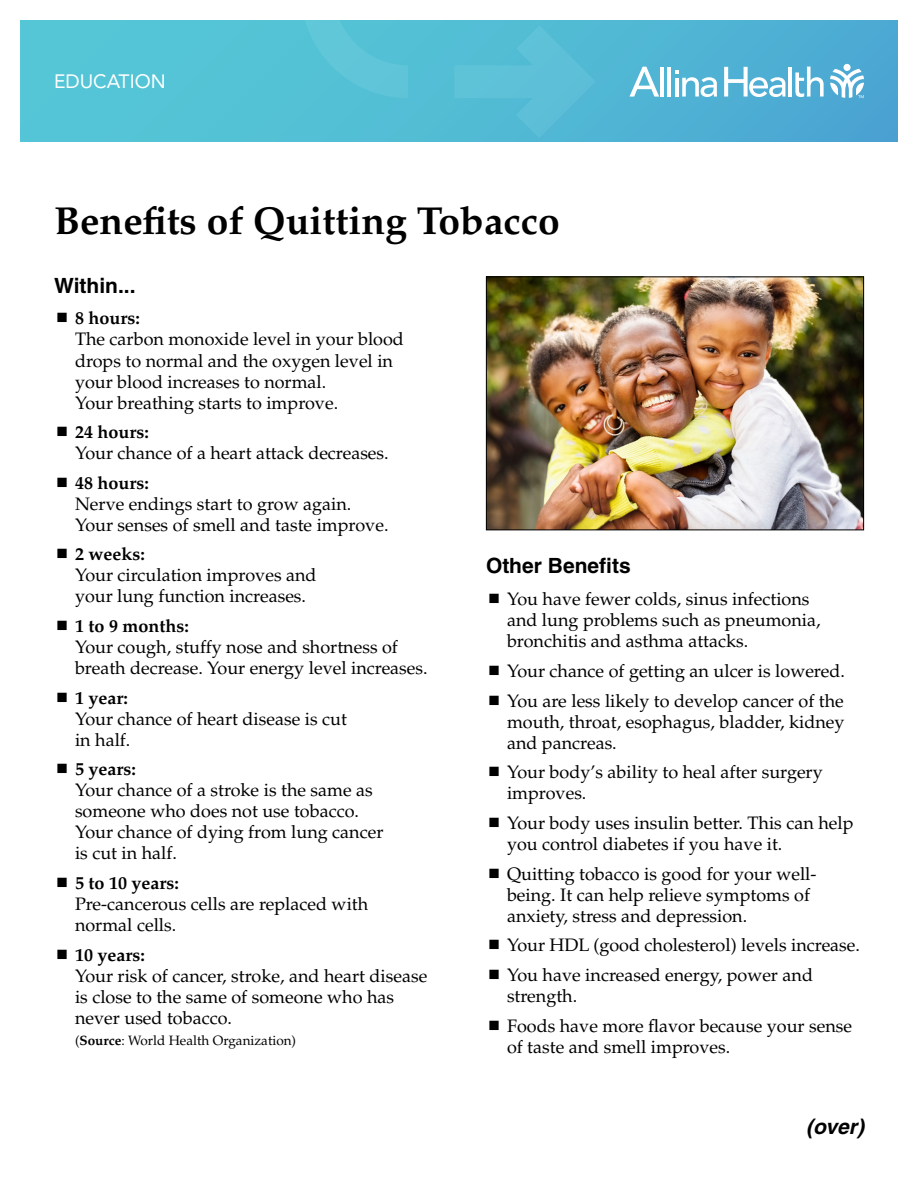
<style>
.page{position:relative;width:918px;height:1188px;background:#fff}
.page>*{position:absolute;margin:0;border:0;box-sizing:border-box;transform-origin:0 0}
.t1{font:700 39px "Palatino";color:#000}
.t2{font:700 21px "Helvetica";color:#000}
.t3{font:italic 700 21px "Helvetica";color:#000}
.t4{font:19.2px "Avenir LT Std";color:#fff}
.t5{font:18px/21px "Palatino";color:#000}
.t6{font:700 18px "Palatino";color:#000}
.t7{font:13.5px "Palatino";color:#000}
.s1{font-weight:700}
</style>
<div class="page">
<div style="left:20px;top:20px;width:878px;height:122px;background:linear-gradient(to right,#56cad6,#4daad3)"></div>
<svg style="left:830px;top:69px;width:34px;height:29px"></svg>
<div style="left:844px;top:64px;width:7px;height:7px;background:#fff;border-radius:50%"></div>
<hr style="left:660px;top:67px;width:4px;height:30px;background:#fff">
<hr style="left:667px;top:67px;width:4px;height:30px;background:#fff">
<hr style="left:789px;top:67px;width:3px;height:30px;background:#fff">
<svg style="left:795px;top:67px;width:29px;height:30px"></svg>
<svg style="left:675px;top:71px;width:42px;height:26px"></svg>
<svg style="left:629px;top:67px;width:30px;height:30px"></svg>
<svg style="left:724px;top:67px;width:62px;height:30px"></svg>
<svg style="left:454px;top:25px;width:142px;height:113px;background:#57bdd5"></svg>
<svg style="left:301px;top:20px;width:127px;height:78px;background:#58c2d6"></svg>
<img style="left:488px;top:278px;width:374px;height:250px">
<div style="left:486px;top:276px;width:378px;height:254px;border:1px solid #000"></div>
<p class="t4" style="left:54px;top:70px;width:113px">EDUCATION</p>
<h1 class="t1" style="left:54px;top:198px;width:507px">Benefits of Quitting Tobacco</h1>
<p class="t2" style="left:54px;top:272px;width:83px">Within...</p>
<p class="t6" style="left:75px;top:308px;width:66px">8 hours:</p>
<p class="t5" style="left:75px;top:329px;width:330px">The carbon monoxide level in your blood drops to normal and the oxygen level in your blood increases to normal.<br>Your breathing starts to improve.</p>
<p class="t6" style="left:75px;top:422px;width:75px">24 hours:</p>
<p class="t5" style="left:75px;top:443px;width:315px">Your chance of a heart attack decreases.</p>
<p class="t6" style="left:75px;top:472px;width:75px">48 hours:</p>
<p class="t5" style="left:75px;top:494px;width:315px">Nerve endings start to grow again.<br>Your senses of smell and taste improve.</p>
<p class="t6" style="left:75px;top:544px;width:71px">2 weeks:</p>
<p class="t5" style="left:75px;top:565px;width:243px">Your circulation improves and your lung function increases.</p>
<p class="t6" style="left:75px;top:615px;width:115px">1 to 9 months:</p>
<p class="t5" style="left:75px;top:637px;width:354px">Your cough, stuffy nose and shortness of breath decrease. Your energy level increases.</p>
<p class="t6" style="left:75px;top:687px;width:55px">1 year:</p>
<p class="t5" style="left:75px;top:708px;width:273px">Your chance of heart disease is cut in half.</p>
<p class="t6" style="left:75px;top:759px;width:63px">5 years:</p>
<p class="t5" style="left:75px;top:780px;width:310px">Your chance of a stroke is the same as someone who does not use tobacco.<br>Your chance of dying from lung cancer is cut in half.</p>
<p class="t6" style="left:75px;top:872px;width:106px">5 to 10 years:</p>
<p class="t5" style="left:75px;top:894px;width:295px">Pre-cancerous cells are replaced with normal cells.</p>
<p class="t6" style="left:75px;top:944px;width:72px">10 years:</p>
<p class="t5" style="left:75px;top:965px;width:354px">Your risk of cancer, stroke, and heart disease is close to the same of someone who has never used tobacco.</p>
<p class="t7" style="left:75px;top:1032px;width:223px">(<span class="s1">Source</span>: World Health Organization)</p>
<p class="t2" style="left:486px;top:553px;width:146px">Other Benefits</p>
<p class="t5" style="left:507px;top:589px;width:315px">You have fewer colds, sinus infections and lung problems such as pneumonia, bronchitis and asthma attacks.</p>
<p class="t5" style="left:507px;top:656px;width:339px;line-height:29.7px">Your chance of getting an ulcer is lowered.<br>You are less likely to develop cancer of the</p>
<p class="t5" style="left:507px;top:711px;width:339px">mouth, throat, esophagus, bladder, kidney and pancreas.</p>
<p class="t5" style="left:507px;top:762px;width:317px">Your body’s ability to heal after surgery improves.</p>
<p class="t5" style="left:507px;top:813px;width:348px">Your body uses insulin better. This can help you control diabetes if you have it.</p>
<p class="t5" style="left:507px;top:863px;width:311px">Quitting tobacco is good for your well&shy;being. It can help relieve symptoms of anxiety, stress and depression.</p>
<p class="t5" style="left:507px;top:931px;width:355px;line-height:29.7px">Your HDL (good cholesterol) levels increase.<br>You have increased energy, power and</p>
<p class="t5" style="left:507px;top:981px;width:347px;line-height:29.7px">strength.<br>Foods have more flavor because your sense</p>
<p class="t5" style="left:507px;top:1036px;width:225px">of taste and smell improves.</p>
<p class="t3" style="left:806px;top:1114px;width:59px">(over)</p>
</div>
